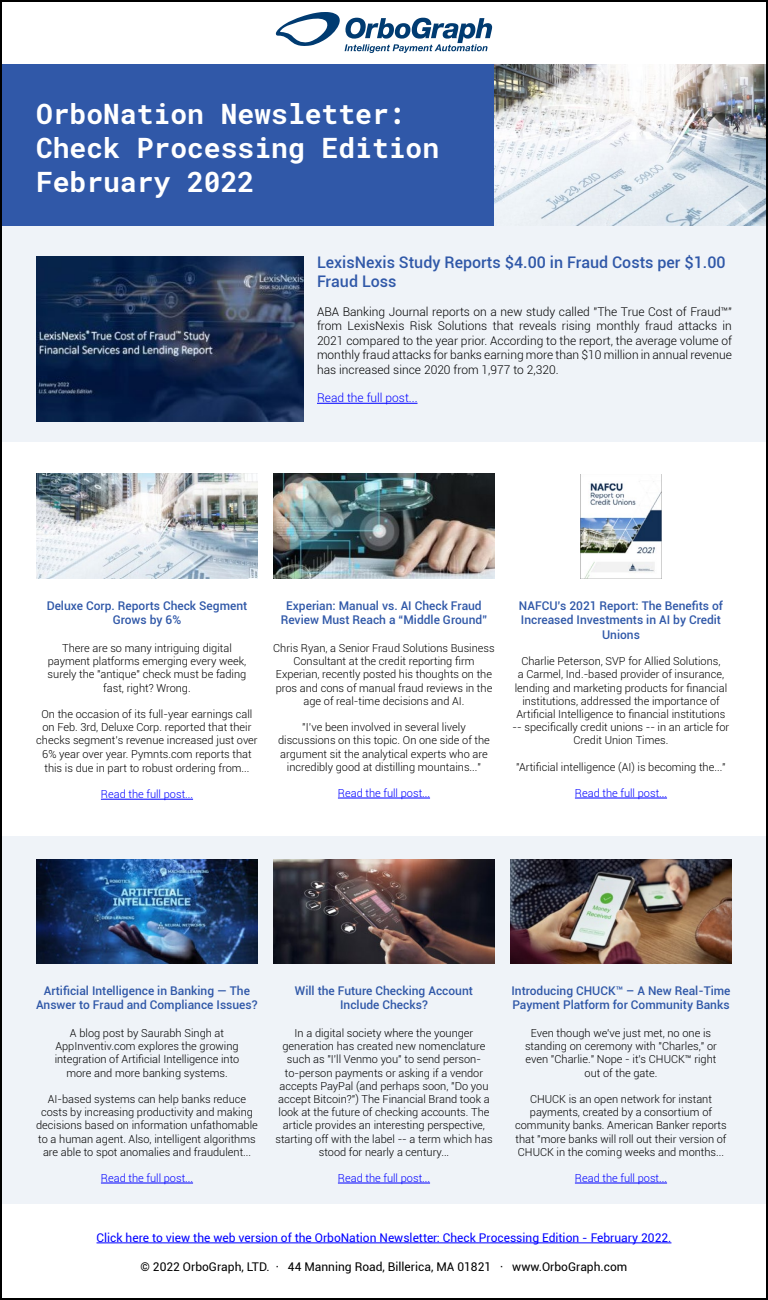
<style>
.page{position:relative;width:768px;height:1300px;background:#fff}
.page>*{position:absolute;margin:0;border:0;box-sizing:border-box;transform-origin:0 0}
.t1{font:700 28px/33.6px "Roboto Mono";color:#fff}
.t2{font:500 16px/19.2px "Roboto";color:#3058a8}
.t3{font:500 12px/14.4px "Roboto";color:#3058a8;text-align:center}
.t4{font:300 12px/14.4px "Roboto";color:#000;text-align:justify}
.t5{font:12px "Roboto";color:#00f}
.t6{font:12px "Roboto";color:#000}
.t7{font:300 12px "Roboto";color:#00f}
.t8{font:300 11px/13.2px "Roboto";color:#000;text-align:center}
.t9{font:300 11px "Roboto";color:#00f}
</style>
<div class="page">
<div style="left:0;top:836px;width:768px;height:368px;background:#eff3f8"></div>
<div style="left:0;top:64px;width:768px;height:378px;background:#eff3f8"></div>
<svg style="left:276px;top:12px;width:216px;height:41px"></svg>
<div style="left:0;top:64px;width:494px;height:162px;background:#3058a8"></div>
<hr style="left:317px;top:403px;width:101px;height:1px;background:#00f">
<hr style="left:97px;top:1243px;width:574px;height:1px;background:#00f">
<img style="left:494px;top:64px;width:271px;height:162px">
<img style="left:36px;top:256px;width:268px;height:166px">
<hr style="left:101px;top:799px;width:92px;height:1px;background:#00f">
<hr style="left:575px;top:798px;width:92px;height:1px;background:#00f">
<hr style="left:338px;top:798px;width:92px;height:1px;background:#00f">
<hr style="left:101px;top:1183px;width:92px;height:1px;background:#00f">
<img style="left:273px;top:859px;width:222px;height:105px">
<hr style="left:575px;top:1183px;width:92px;height:1px;background:#00f">
<hr style="left:338px;top:1183px;width:92px;height:1px;background:#00f">
<img style="left:36px;top:474px;width:222px;height:105px">
<img style="left:273px;top:474px;width:222px;height:105px">
<img style="left:581px;top:481px;width:80px;height:98px">
<img style="left:36px;top:859px;width:222px;height:105px">
<img style="left:510px;top:859px;width:222px;height:105px">
<h1 class="t1" style="left:36px;top:96px;width:405px">OrboNation Newsletter:<br>Check Processing Edition<br>February 2022</h1>
<h2 class="t2" style="left:317px;top:252px;width:410px">LexisNexis Study Reports $4.00 in Fraud Costs per $1.00<br>Fraud Loss</h2>
<p class="t4" style="left:317px;top:304px;width:417px">ABA Banking Journal reports on a new study called "The True Cost of Fraud™" from LexisNexis Risk Solutions that reveals rising monthly fraud attacks in 2021 compared to the year prior. According to the report, the average volume of monthly fraud attacks for banks earning more than $10 million in annual revenue has increased since 2020 from 1,977 to 2,320.</p>
<p class="t7" style="left:317px;top:390px;width:102px">Read the full post...</p>
<p class="t3" style="left:47px;top:598px;width:202px">Deluxe Corp. Reports Check Segment<br>Grows by 6%</p>
<p class="t8" style="left:48px;top:641px;width:200px">There are so many intriguing digital payment platforms emerging every week, surely the "antique" check must be fading fast, right? Wrong.</p>
<p class="t8" style="left:36px;top:707px;width:223px">On the occasion of its full-year earnings call on Feb. 3rd, Deluxe Corp. reported that their checks segment’s revenue increased just over 6% year over year. Pymnts.com reports that</p>
<p class="t8" style="left:44px;top:761px;width:207px">this is due in part to robust ordering from...</p>
<p class="t9" style="left:101px;top:787px;width:94px">Read the full post...</p>
<p class="t3" style="left:281px;top:598px;width:208px">Experian: Manual vs. AI Check Fraud<br>Review Must Reach a “Middle Ground”</p>
<p class="t8" style="left:273px;top:641px;width:223px">Chris Ryan, a Senior Fraud Solutions Business Consultant at the credit reporting firm Experian, recently posted his thoughts on the pros and cons of manual fraud reviews in the age of real-time decisions and AI.</p>
<p class="t8" style="left:278px;top:720px;width:213px">"I’ve been involved in several lively discussions on this topic. On one side of the argument sit the analytical experts who are incredibly good at distilling mountains..."</p>
<p class="t9" style="left:338px;top:786px;width:94px">Read the full post...</p>
<p class="t3" style="left:519px;top:598px;width:206px">NAFCU’s 2021 Report: The Benefits of<br>Increased Investments in AI by Credit<br>Unions</p>
<p class="t8" style="left:513px;top:654px;width:218px">Charlie Peterson, SVP for Allied Solutions,<br>a Carmel, Ind.-based provider of insurance, lending and marketing products for financial institutions, addressed the importance of Artificial Intelligence to financial institutions -- specifically credit unions -- in an article for Credit Union Times.</p>
<p class="t8" style="left:516px;top:760px;width:211px">"Artificial intelligence (AI) is becoming the..."</p>
<p class="t9" style="left:575px;top:786px;width:94px">Read the full post...</p>
<p class="t3" style="left:36px;top:983px;width:223px">Artificial Intelligence in Banking — The<br>Answer to Fraud and Compliance Issues?</p>
<p class="t8" style="left:55px;top:1026px;width:186px">A blog post by Saurabh Singh at AppInventiv.com explores the growing integration of Artificial Intelligence into more and more banking systems.</p>
<p class="t8" style="left:36px;top:1092px;width:223px">AI-based systems can help banks reduce costs by increasing productivity and making decisions based on information unfathomable to a human agent. Also, intelligent algorithms are able to spot anomalies and fraudulent...</p>
<p class="t9" style="left:101px;top:1171px;width:94px">Read the full post...</p>
<p class="t3" style="left:295px;top:983px;width:179px">Will the Future Checking Account<br>Include Checks?</p>
<p class="t8" style="left:275px;top:1026px;width:219px">In a digital society where the younger generation has created new nomenclature such as "I'll Venmo you" to send person&shy;to-person payments or asking if a vendor accepts PayPal (and perhaps soon, "Do you accept Bitcoin?") The Financial Brand took a look at the future of checking accounts. The article provides an interesting perspective, starting off with the label -- a term which has stood for nearly a century...</p>
<p class="t9" style="left:338px;top:1171px;width:94px">Read the full post...</p>
<p class="t3" style="left:511px;top:983px;width:221px;text-align:left">Introducing CHUCK™ – A New Real-Time<br>Payment Platform for Community Banks</p>
<p class="t8" style="left:525px;top:1026px;width:193px">Even though we've just met, no one is standing on ceremony with "Charles," or even "Charlie." Nope - it's CHUCK™ right out of the gate.</p>
<p class="t8" style="left:515px;top:1092px;width:213px">CHUCK is an open network for instant payments, created by a consortium of community banks. American Banker reports that "more banks will roll out their version of CHUCK in the coming weeks and months...</p>
<p class="t9" style="left:575px;top:1171px;width:94px">Read the full post...</p>
<p class="t5" style="left:97px;top:1229px;width:576px">Click here to view the web version of the OrboNation Newsletter: Check Processing Edition - February 2022.</p>
<p class="t6" style="left:141px;top:1258px;width:488px">© 2022 OrboGraph, LTD. · 44 Manning Road, Billerica, MA 01821 · www.OrboGraph.com</p>
</div>
